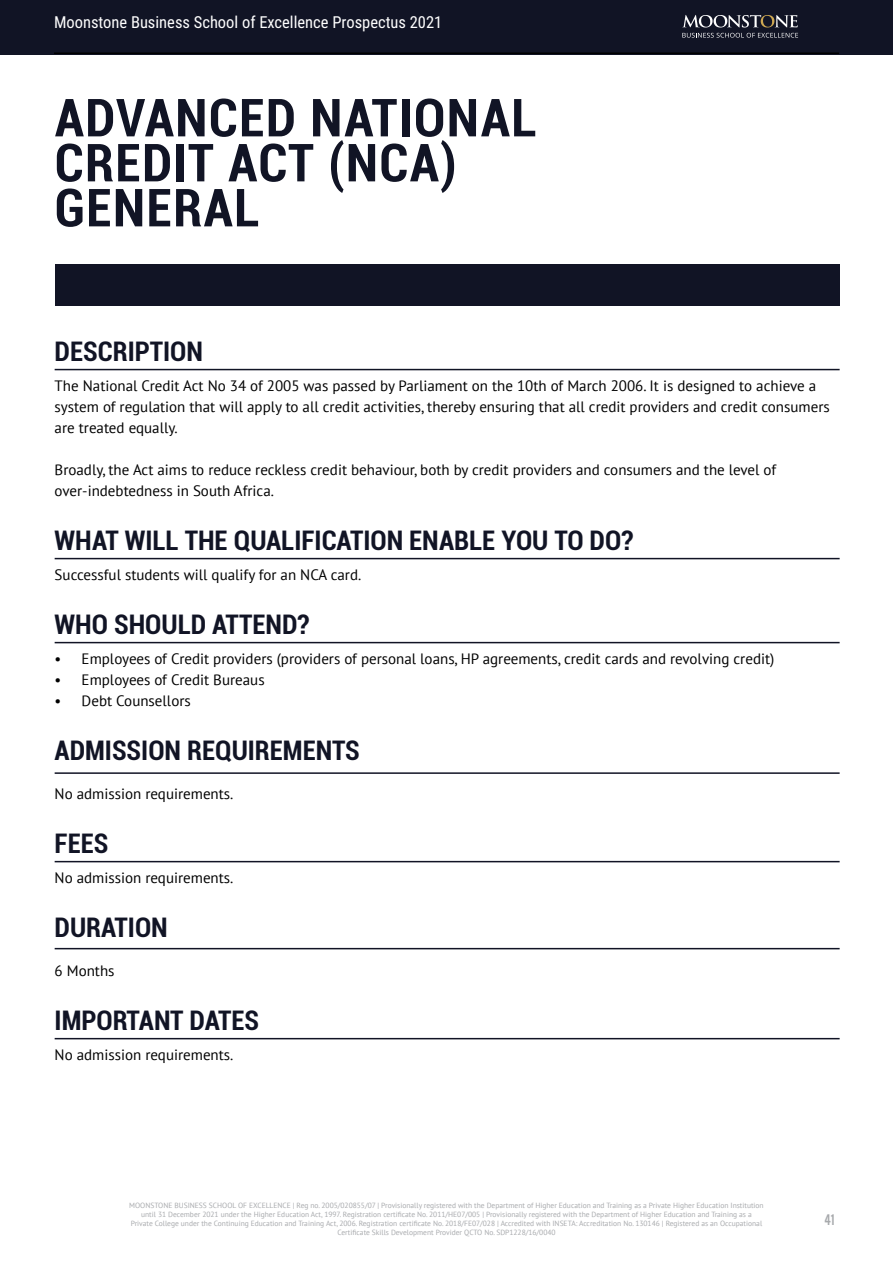
<style>
.page{position:relative;width:893px;height:1263px;background:#fff}
.page>*{position:absolute;margin:0;border:0;box-sizing:border-box;transform-origin:0 0}
.t1{font:700 condensed 52.5px/45px "Roboto";letter-spacing:.025em;color:#111425}
.t2{font:700 condensed 27px "Roboto";color:#111425}
.t3{font:16.5px "Roboto Condensed";color:#fff}
.t4{font:15px/21px "PT Sans";color:#000}
.t5{font:12px "Oswald";color:#a7a9ac}
.t6{font:7.5px/9px "PT Sans";color:#a7a9ac;text-align:center}
</style>
<div class="page">
<div style="left:0;top:0;width:893px;height:54px;background:#111425"></div>
<svg style="left:682px;top:15px;width:116px;height:23px"></svg>
<hr style="left:54px;top:53px;width:785px;height:1px;background:#000">
<div style="left:55px;top:264px;width:785px;height:42px;background:#111425"></div>
<hr style="left:55px;top:369px;width:785px;height:1px;background:#111425">
<hr style="left:55px;top:558px;width:785px;height:1px;background:#111425">
<hr style="left:55px;top:642px;width:785px;height:1px;background:#111425">
<hr style="left:55px;top:772px;width:785px;height:2px;background:#111425">
<hr style="left:55px;top:861px;width:785px;height:1px;background:#111425">
<hr style="left:55px;top:948px;width:785px;height:1px;background:#111425">
<hr style="left:55px;top:1038px;width:785px;height:1px;background:#111425">
<p class="t3" style="left:54px;top:10px;width:390px">Moonstone Business School of Excellence Prospectus 2021</p>
<h1 class="t1" style="left:55px;top:93px;width:484px">ADVANCED NATIONAL<br>CREDIT ACT (NCA)<br>GENERAL</h1>
<h2 class="t2" style="left:55px;top:333px;width:150px">DESCRIPTION</h2>
<p class="t4" style="left:55px;top:375px;width:777px">The National Credit Act No 34 of 2005 was passed by Parliament on the 10th of March 2006. It is designed to achieve a system of regulation that will apply to all credit activities, thereby ensuring that all credit providers and credit consumers are treated equally.</p>
<p class="t4" style="left:55px;top:459px;width:723px">Broadly, the Act aims to reduce reckless credit behaviour, both by credit providers and consumers and the level of over-indebtedness in South Africa.</p>
<h2 class="t2" style="left:55px;top:522px;width:580px">WHAT WILL THE QUALIFICATION ENABLE YOU TO DO?</h2>
<p class="t4" style="left:55px;top:564px;width:308px">Successful students will qualify for an NCA card.</p>
<h2 class="t2" style="left:55px;top:606px;width:256px">WHO SHOULD ATTEND?</h2>
<p class="t4" style="left:55px;top:648px;width:721px">• Employees of Credit providers (providers of personal loans, HP agreements, credit cards and revolving credit)</p>
<p class="t4" style="left:55px;top:669px;width:212px">• Employees of Credit Bureaus</p>
<p class="t4" style="left:55px;top:690px;width:138px">• Debt Counsellors</p>
<h2 class="t2" style="left:55px;top:732px;width:307px">ADMISSION REQUIREMENTS</h2>
<p class="t4" style="left:55px;top:783px;width:180px">No admission requirements.</p>
<h2 class="t2" style="left:55px;top:825px;width:55px">FEES</h2>
<p class="t4" style="left:55px;top:867px;width:180px">No admission requirements.</p>
<h2 class="t2" style="left:55px;top:909px;width:115px">DURATION</h2>
<p class="t4" style="left:55px;top:960px;width:61px">6 Months</p>
<h2 class="t2" style="left:55px;top:1002px;width:206px">IMPORTANT DATES</h2>
<p class="t4" style="left:55px;top:1044px;width:180px">No admission requirements.</p>
<p class="t6" style="left:129px;top:1200px;width:636px">MOONSTONE BUSINESS SCHOOL OF EXCELLENCE | Reg no. 2005/020855/07 | Provisionally registered with the Department of Higher Education and Training as a Private Higher Education Institution until 31 December 2021 under the Higher Education Act, 1997. Registration certificate No. 2011/HE07/005 | Provisionally registered with the Department of Higher Education and Training as a Private College under the Continuing Education and Training Act, 2006. Registration certificate No. 2018/FE07/028 | Accredited with INSETA: Accreditation No. 130146 | Registered as an Occupational Certificate Skills Development Provider QCTO No. SDP1228/16/0040</p>
<p class="t5" style="left:825px;top:1210px;width:12px">41</p>
</div>
